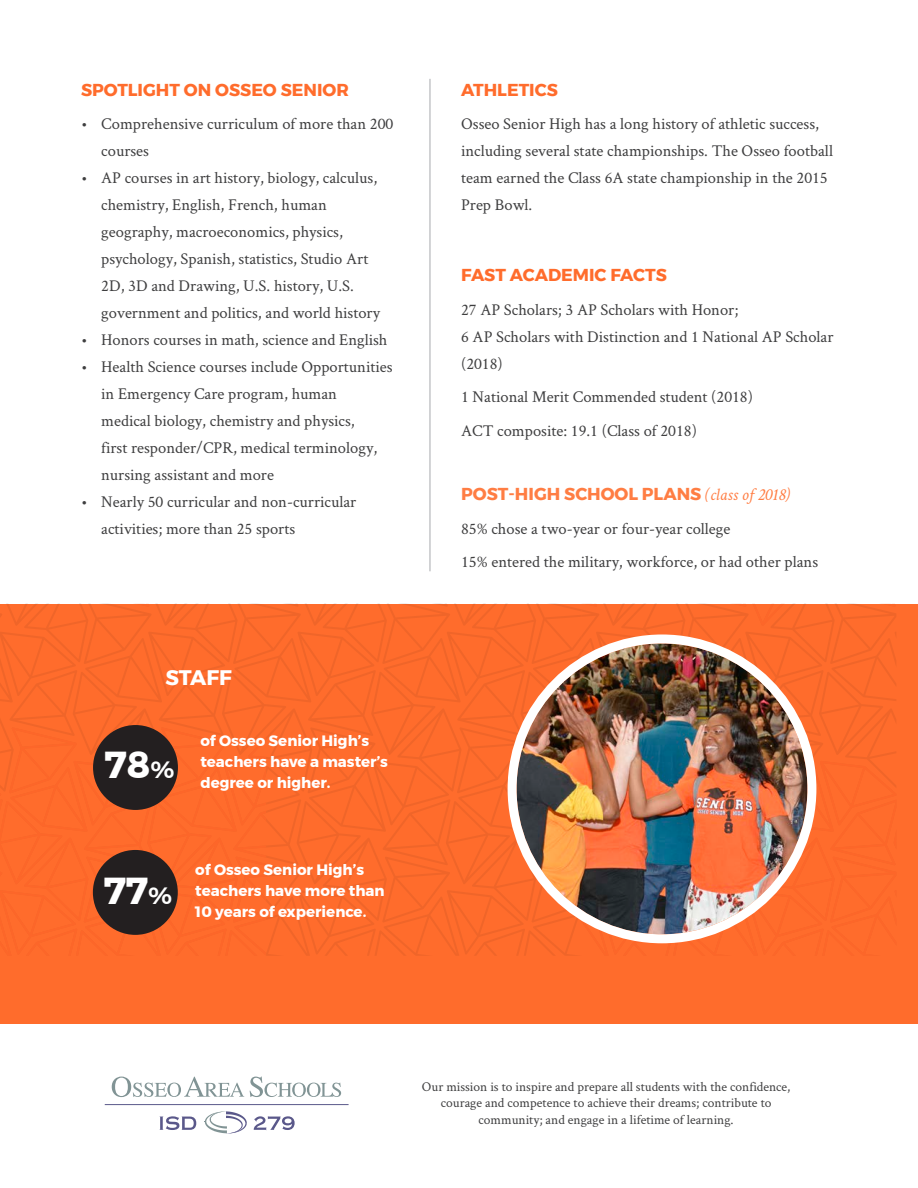
<style>
.page{position:relative;width:918px;height:1188px;background:#fff}
.page>*{position:absolute;margin:0;border:0;box-sizing:border-box;transform-origin:0 0}
.t1{font:700 37.5px "Montserrat";color:#fff}
.t2{font:700 21px "Montserrat";color:#fff}
.subhead_left{font:700 17.25px "Montserrat";color:#ff6c2c}
.body_text_back{font:700 17.25px "Montserrat";color:#ff7d43}
.body_text_back-2{font:16.5px/27px "Crimson Text";color:#3e3e3f}
.t3{font:700 15px/21px "Montserrat";color:#fff}
.t4{font:13.5px/16.5px "Crimson Text";color:#3e3e3f;text-align:center}
.s1{font-size:23.55px}
.s2{font-family:"Crimson Text";font-weight:400;font-style:italic}
</style>
<div class="page">
<div style="left:0;top:604px;width:918px;height:420px;background:#ff6c2c"></div>
<svg style="left:0;top:604px;width:896px;height:352px"></svg>
<svg style="left:160px;top:1116px;width:36px;height:14px"></svg>
<svg style="left:254px;top:1116px;width:41px;height:14px"></svg>
<svg style="left:112px;top:1077px;width:132px;height:20px"></svg>
<svg style="left:250px;top:1077px;width:91px;height:20px"></svg>
<hr style="left:105px;top:1104px;width:244px;height:1px;background:#5a588a">
<svg style="left:205px;top:1111px;width:42px;height:22px"></svg>
<hr style="left:430px;top:79px;width:1px;height:492px;background:#a8a9ad">
<div style="left:93px;top:725px;width:85px;height:85px;background:#231f20;border-radius:50%"></div>
<div style="left:93px;top:850px;width:85px;height:85px;background:#231f20;border-radius:50%"></div>
<img style="left:517px;top:644px;width:290px;height:290px;border-radius:145px">
<div style="left:508px;top:634px;width:308px;height:309px;border:9px solid #fff;border-radius:50%"></div>
<p class="subhead_left" style="left:81px;top:76px;width:269px">SPOTLIGHT ON OSSEO SENIOR</p>
<p class="body_text_back-2" style="left:101px;top:110px;width:294px;text-indent:-20px">• Comprehensive curriculum of more than 200 courses</p>
<p class="body_text_back-2" style="left:101px;top:164px;width:280px;text-indent:-20px">• AP courses in art history, biology, calculus, chemistry, English, French, human geography, macroeconomics, physics, psychology, Spanish, statistics, Studio Art 2D, 3D and Drawing, U.S. history, U.S. government and politics, and world history</p>
<p class="body_text_back-2" style="left:81px;top:326px;width:308px">• Honors courses in math, science and English</p>
<p class="body_text_back-2" style="left:101px;top:353px;width:293px;text-indent:-20px">• Health Science courses include Opportunities in Emergency Care program, human<br>medical biology, chemistry and physics,<br>first responder/CPR, medical terminology, nursing assistant and more</p>
<p class="body_text_back-2" style="left:101px;top:488px;width:257px;text-indent:-20px">• Nearly 50 curricular and non-curricular activities; more than 25 sports</p>
<p class="t2" style="left:165px;top:660px;width:68px">STAFF</p>
<p class="t1" style="left:105px;top:735px;width:71px">78<span class="s1">%</span></p>
<p class="t3" style="left:200px;top:730px;width:189px">of Osseo Senior High’s teachers have a master’s degree or higher.</p>
<p class="t1" style="left:104px;top:860px;width:69px">77<span class="s1">%</span></p>
<p class="t3" style="left:195px;top:860px;width:191px">of Osseo Senior High’s teachers have more than<br>10 years of experience.</p>
<p class="subhead_left" style="left:461px;top:76px;width:98px">ATHLETICS</p>
<p class="body_text_back-2" style="left:461px;top:110px;width:373px">Osseo Senior High has a long history of athletic success, including several state championships. The Osseo football team earned the Class 6A state championship in the 2015<br>Prep Bowl.</p>
<p class="subhead_left" style="left:461px;top:261px;width:207px">FAST ACADEMIC FACTS</p>
<p class="body_text_back-2" style="left:461px;top:295px;width:374px">27 AP Scholars; 3 AP Scholars with Honor;<br>6 AP Scholars with Distinction and 1 National AP Scholar (2018)</p>
<p class="body_text_back-2" style="left:461px;top:383px;width:293px">1 National Merit Commended student (2018)</p>
<p class="body_text_back-2" style="left:461px;top:417px;width:237px">ACT composite: 19.1 (Class of 2018)</p>
<p class="body_text_back" style="left:461px;top:480px;width:330px">POST-HIGH SCHOOL PLANS <span class="s2">(class of 2018)</span></p>
<p class="body_text_back-2" style="left:461px;top:514px;width:271px">85% chose a two-year or four-year college</p>
<p class="body_text_back-2" style="left:461px;top:548px;width:359px">15% entered the military, workforce, or had other plans</p>
<p class="t4" style="left:422px;top:1077px;width:370px">Our mission is to inspire and prepare all students with the confidence, courage and competence to achieve their dreams; contribute to</p>
<p class="t4" style="left:479px;top:1110px;width:257px">community; and engage in a lifetime of learning.</p>
</div>
